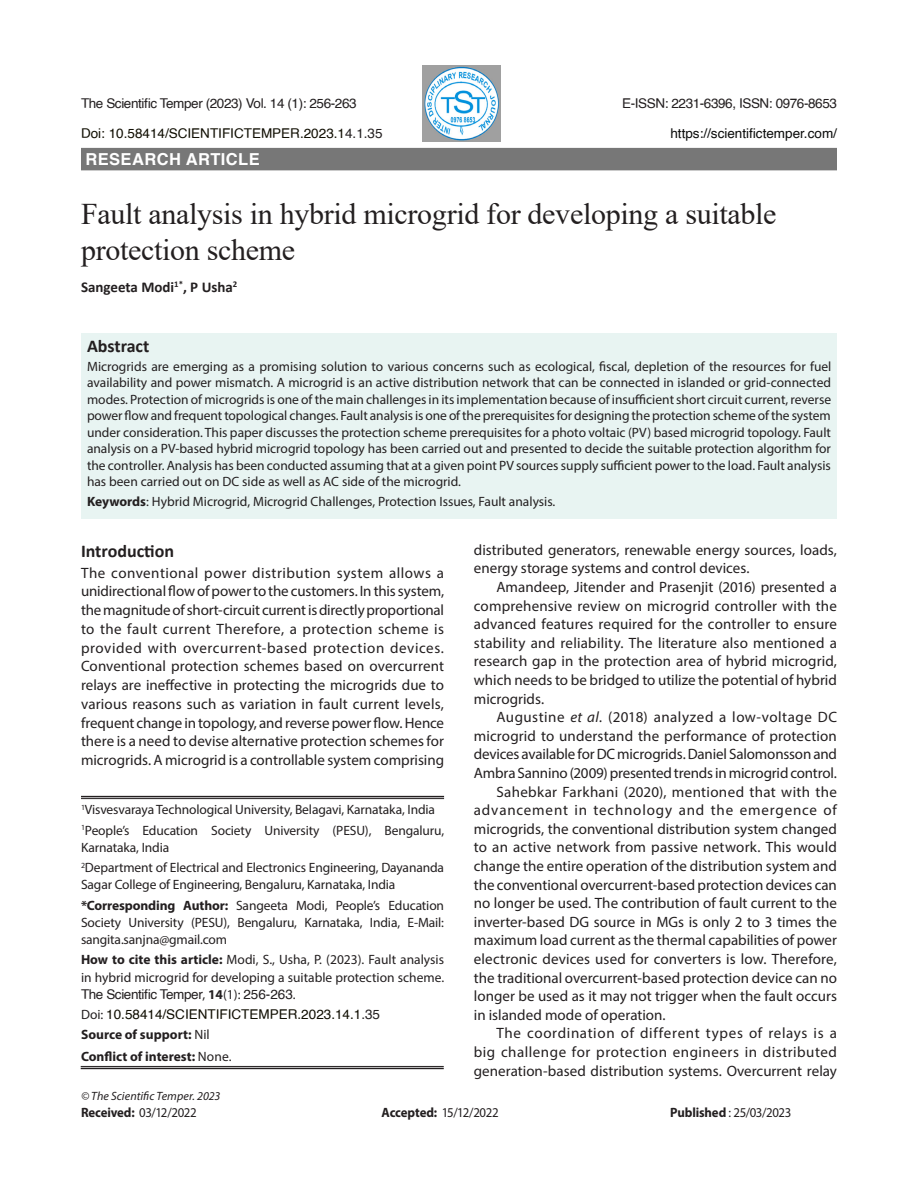
<style>
.page{position:relative;width:918px;height:1188px;background:#fff}
.page>*{position:absolute;margin:0;border:0;box-sizing:border-box;transform-origin:0 0}
.article_head{font:30px/36px "Times New Roman";letter-spacing:-.01em;color:#231f20}
.Sub-Head-1{font:700 18px "Calibri";color:#231f20}
.Subject{font:700 16.5px "Helvetica";letter-spacing:.025em;color:#fff}
.text{font:15px/18.6px "Myriad Pro";color:#231f20;text-align:justify}
.Body_flush{font:15px/18.8px "Myriad Pro";color:#231f20;text-align:justify}
.author{font:700 15px "Calibri";color:#231f20}
.Abstract{font:13.5px/16.5px "Myriad Pro";color:#231f20;text-align:justify}
.affiliation{font:13.5px/17.2px "Myriad Pro";letter-spacing:-.01em;color:#231f20}
.Running_Head{font:13.5px "Helvetica";letter-spacing:-.03em;color:#231f20}
.ref{font:13.5px "Myriad Pro";letter-spacing:-.03em;color:#231f20;scale:.95 1}
.affiliation-2{font:700 13.5px "Myriad Pro";color:#231f20}
.affiliation-3{font:13.5px "Helvetica";color:#100e02}
.Running_Head-2{font:13.5px "Helvetica";color:#100e02}
.Running_Head-3{font:13.5px "Helvetica";color:#0a0b0a}
.Bottom_1st_page{font:italic 12px "Myriad Pro";letter-spacing:.005em;color:#231f20}
.s1{color:#231f20}
.s2{font-weight:700}
.s3{font-family:"Helvetica"}
.s4{font-family:"Myriad Pro";color:#231f20}
.s5{font-weight:400}
.s6{font-style:italic}
</style>
<div class="page">
<div style="left:81px;top:333px;width:756px;height:185px;background:#e8f4f2"></div>
<div style="left:81px;top:148px;width:756px;height:22px;background:#777"></div>
<img style="left:422px;top:66px;width:78px;height:75px">
<hr style="left:81px;top:796px;width:363px;height:1px;background:#231f20">
<hr style="left:81px;top:798px;width:363px;height:1px;background:#231f20">
<hr style="left:81px;top:1066px;width:363px;height:1px;background:#231f20">
<hr style="left:81px;top:1068px;width:363px;height:1px;background:#231f20">
<p class="Running_Head" style="left:81px;top:92px;width:277px">The Scientific Temper (2023) Vol. 14 (1): 256-263</p>
<p class="Running_Head" style="left:622px;top:92px;width:216px">E-ISSN: 2231-6396, ISSN: 0976-8653</p>
<p class="Running_Head-2" style="left:81px;top:122px;width:303px">Doi: 10.58414/SCIENTIFICTEMPER.2023.1<span class="s1">4.1.35</span></p>
<p class="Running_Head-3" style="left:670px;top:122px;width:168px">https://scientifictemper.com/</p>
<p class="Subject" style="left:86px;top:146px;width:176px">RESEARCH ARTICLE</p>
<p class="article_head" style="left:81px;top:195px;width:697px">Fault analysis in hybrid microgrid for developing a suitable protection scheme</p>
<p class="author" style="left:81px;top:276px;width:158px">Sangeeta Modi<sup>1*</sup>, P Usha<sup>2</sup></p>
<p class="Sub-Head-1" style="left:87px;top:333px;width:64px">Abstract</p>
<p class="Abstract" style="left:87px;top:358px;width:746px">Microgrids are emerging as a promising solution to various concerns such as ecological, fiscal, depletion of the resources for fuel availability and power mismatch. A microgrid is an active distribution network that can be connected in islanded or grid-connected modes. Protection of microgrids is one of the main challenges in its implementation because of insufficient short circuit current, reverse power flow and frequent topological changes. Fault analysis is one of the prerequisites for designing the protection scheme of the system under consideration. This paper discusses the protection scheme prerequisites for a photo voltaic (PV) based microgrid topology. Fault analysis on a PV-based hybrid microgrid topology has been carried out and presented to decide the suitable protection algorithm for the controller. Analysis has been conducted assuming that at a given point PV sources supply sufficient power to the load. Fault analysis has been carried out on DC side as well as AC side of the microgrid.</p>
<p class="Abstract" style="left:87px;top:493px;width:470px"><span class="s2">Keywords</span>: Hybrid Microgrid, Microgrid Challenges, Protection Issues, Fault analysis.</p>
<p class="Sub-Head-1" style="left:81px;top:538px;width:95px">Introduction</p>
<p class="Body_flush" style="left:81px;top:563px;width:365px">The conventional power distribution system allows a unidirectional flow of power to the customers. In this system, the magnitude of short-circuit current is directly proportional to the fault current Therefore, a protection scheme is provided with overcurrent-based protection devices.<br>Conventional protection schemes based on overcurrent relays are ineffective in protecting the microgrids due to various reasons such as variation in fault current levels, frequent change in topology, and reverse power flow. Hence there is a need to devise alternative protection schemes for microgrids. A microgrid is a controllable system comprising</p>
<p class="affiliation" style="left:81px;top:801px;width:356px"><sup>1</sup>Visvesvaraya Technological University, Belagavi, Karnataka, India</p>
<p class="affiliation" style="left:81px;top:821px;width:365px"><sup>1</sup>People’s Education Society University (PESU), Bengaluru,<br>Karnataka, India</p>
<p class="affiliation" style="left:81px;top:859px;width:365px"><sup>2</sup>Department of Electrical and Electronics Engineering, Dayananda<br>Sagar College of Engineering, Bengaluru, Karnataka, India</p>
<p class="affiliation" style="left:81px;top:896px;width:365px;text-align:justify"><span class="s2">*Corresponding Author:</span> Sangeeta Modi, People’s Education Society University (PESU), Bengaluru, Karnataka, India, E-Mail: sangita.sanjna@gmail.com</p>
<p class="affiliation" style="left:81px;top:951px;width:365px;text-align:justify"><span class="s2">How to cite this article:</span> Modi, S., Usha, P. (2023). Fault analysis in hybrid microgrid for developing a suitable protection scheme.<br><span class="s3">The Scientific Temper</span>, <span class="s2">14</span>(1): <span class="s3">256-263</span>.</p>
<p class="affiliation-3" style="left:81px;top:1004px;width:301px"><span class="s4">Doi:</span> 10.58414/SCIENTIFICTEMPER.2023.14.1<span class="s1">.35</span></p>
<p class="affiliation-2" style="left:81px;top:1026px;width:130px">Source of support: <span class="s5">Nil</span></p>
<p class="affiliation-2" style="left:81px;top:1048px;width:152px">Conflict of interest: <span class="s5">None.</span></p>
<p class="Body_flush" style="left:474px;top:540px;width:365px">distributed generators, renewable energy sources, loads, energy storage systems and control devices.</p>
<p class="text" style="left:474px;top:577px;width:365px;text-indent:22px">Amandeep, Jitender and Prasenjit (2016) presented a comprehensive review on microgrid controller with the advanced features required for the controller to ensure stability and reliability. The literature also mentioned a research gap in the protection area of hybrid microgrid, which needs to be bridged to utilize the potential of hybrid microgrids.</p>
<p class="text" style="left:474px;top:708px;width:365px;text-indent:22px">Augustine <span class="s6">et al.</span> (2018) analyzed a low-voltage DC microgrid to understand the performance of protection devices available for DC microgrids. Daniel Salomonsson and Ambra Sannino (2009) presented trends in microgrid control.</p>
<p class="text" style="left:474px;top:782px;width:365px;text-indent:22px">Sahebkar Farkhani (2020), mentioned that with the advancement in technology and the emergence of microgrids, the conventional distribution system changed to an active network from passive network. This would change the entire operation of the distribution system and the conventional overcurrent-based protection devices can no longer be used. The contribution of fault current to the inverter-based DG source in MGs is only 2 to 3 times the maximum load current as the thermal capabilities of power electronic devices used for converters is low. Therefore, the traditional overcurrent-based protection device can no longer be used as it may not trigger when the fault occurs in islanded mode of operation.</p>
<p class="text" style="left:474px;top:1024px;width:365px;text-indent:22px">The coordination of different types of relays is a big challenge for protection engineers in distributed generation-based distribution systems. Overcurrent relay</p>
<p class="Bottom_1st_page" style="left:81px;top:1089px;width:141px">© The Scientific Temper. 2023</p>
<p class="ref" style="left:81px;top:1104px;width:123px"><span class="s2">Received:</span> 03/12/2022</p>
<p class="ref" style="left:382px;top:1104px;width:125px"><span class="s2">Accepted:</span> 15/12/2022</p>
<p class="ref" style="left:670px;top:1104px;width:129px"><span class="s2">Published</span> : 25/03/2023</p>
</div>
